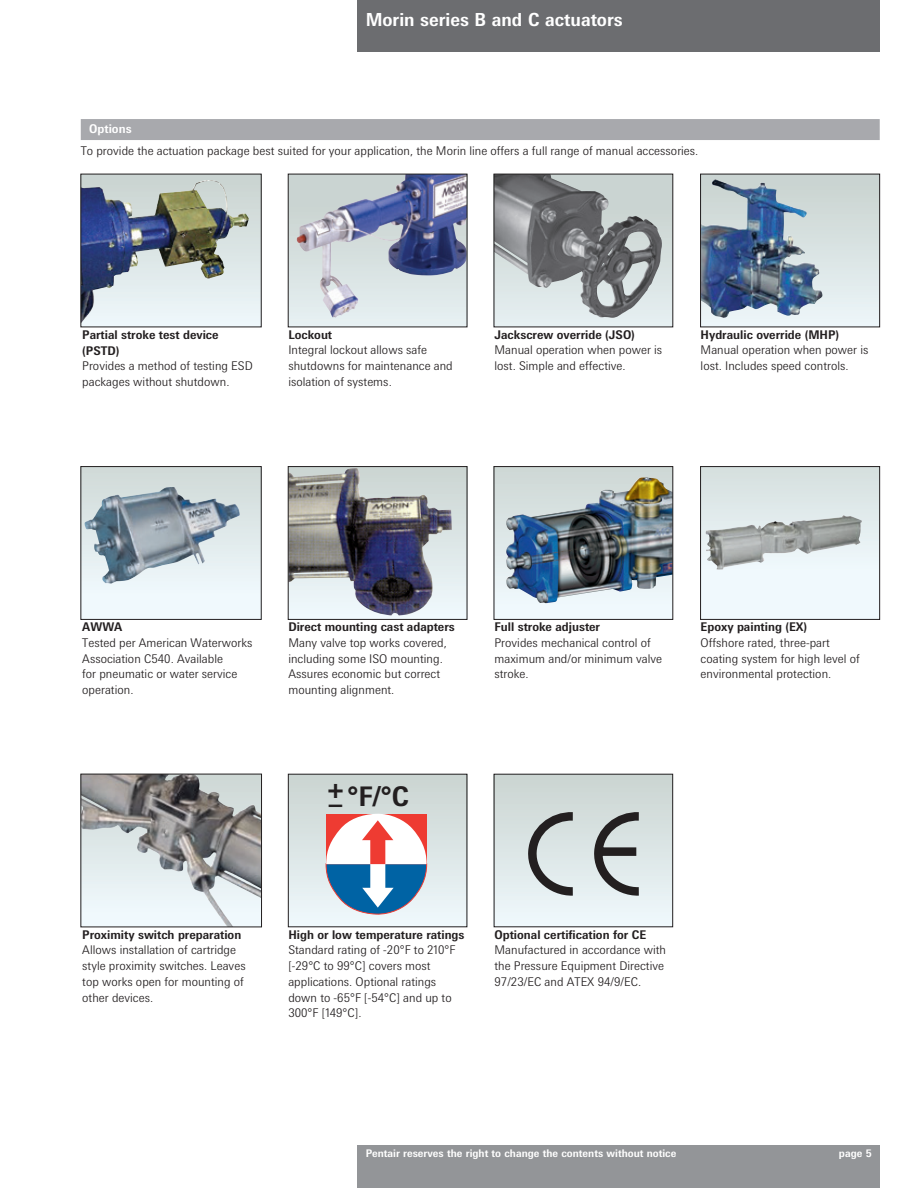
<style>
.page{position:relative;width:918px;height:1188px;background:#fff}
.page>*{position:absolute;margin:0;border:0;box-sizing:border-box;transform-origin:0 0}
.t1{font:700 27px "Messe Univers";color:#231f20}
.t2{font:700 18px "Messe Univers";color:#fff}
.t3{font:300 12px/15.8px "Messe Univers";color:#231f20}
.t4{font:700 12px/15.8px "Messe Univers";color:#231f20}
.t5{font:700 12px "Messe Univers";color:#fff}
.t6{font:700 10.5px "Messe Univers";color:#fff}
</style>
<div class="page">
<div style="left:289px;top:774px;width:179px;height:153px;background:linear-gradient(to bottom,#cad4d0,#f0f9fc)"></div>
<div style="left:494px;top:774px;width:179px;height:153px;background:linear-gradient(to bottom,#cad4d0,#f0f9fc)"></div>
<div style="left:357px;top:0;width:523px;height:52px;background:#6c6d70"></div>
<div style="left:357px;top:1145px;width:523px;height:43px;background:#939598"></div>
<div style="left:81px;top:174px;width:180px;height:153px;background:linear-gradient(to bottom,#c9d3cf,#eef8fb)"></div>
<img style="left:83px;top:180px;width:166px;height:143px">
<svg style="left:290px;top:176px;width:175px;height:149px;background:#99a2bb"></svg>
<img style="left:297px;top:176px;width:108px;height:141px">
<div style="left:494px;top:174px;width:179px;height:153px;background:linear-gradient(to bottom,#c5cfcc,#e5eff0)"></div>
<img style="left:496px;top:176px;width:166px;height:142px">
<div style="left:494px;top:174px;width:179px;height:153px;border:1px solid #231f20"></div>
<div style="left:701px;top:174px;width:179px;height:153px;background:linear-gradient(to bottom,#c8d2ce,#edf6f9)"></div>
<img style="left:702px;top:179px;width:121px;height:139px">
<div style="left:700px;top:174px;width:180px;height:153px;border:1px solid #231f20"></div>
<svg style="left:83px;top:469px;width:176px;height:149px"></svg>
<img style="left:85px;top:487px;width:89px;height:97px">
<div style="left:288px;top:467px;width:179px;height:152px;background:linear-gradient(to bottom,#cad4d1,#f0f9fd)"></div>
<img style="left:290px;top:469px;width:162px;height:148px">
<div style="left:288px;top:467px;width:179px;height:153px;border:1px solid #231f20"></div>
<div style="left:701px;top:467px;width:179px;height:152px;background:linear-gradient(to bottom,#cdd6d4,#f2faff)"></div>
<img style="left:706px;top:516px;width:137px;height:48px">
<div style="left:700px;top:467px;width:180px;height:153px;border:1px solid #231f20"></div>
<svg style="left:83px;top:776px;width:177px;height:149px;background:#bec3c4"></svg>
<img style="left:83px;top:776px;width:102px;height:55px">
<div style="left:81px;top:774px;width:181px;height:153px;border:1px solid #231f20"></div>
<svg style="left:326px;top:813px;width:101px;height:102px"></svg>
<div style="left:288px;top:774px;width:179px;height:153px;border:1px solid #231f20"></div>
<svg style="left:528px;top:812px;width:111px;height:84px;background:#adb3b4"></svg>
<div style="left:494px;top:774px;width:179px;height:153px;border:1px solid #231f20"></div>
<div style="left:494px;top:467px;width:179px;height:152px;background:linear-gradient(to bottom,#cdd7d4,#f2fbff)"></div>
<img style="left:506px;top:477px;width:165px;height:126px">
<div style="left:494px;top:467px;width:179px;height:153px;border:1px solid #231f20"></div>
<div style="left:81px;top:119px;width:799px;height:21px;background:#a8a9ad"></div>
<h2 class="t2" style="left:366px;top:8px;width:259px">Morin series B and C actuators</h2>
<p class="t5" style="left:89px;top:121px;width:44px">Options</p>
<p class="t3" style="left:81px;top:142px;width:619px">To provide the actuation package best suited for your application, the Morin line offers a full range of manual accessories.</p>
<p class="t4" style="left:82px;top:326px;width:138px">Partial stroke test device (PSTD)</p>
<p class="t3" style="left:82px;top:358px;width:172px">Provides a method of testing ESD packages without shutdown.</p>
<p class="t4" style="left:288px;top:326px;width:45px">Lockout</p>
<p class="t3" style="left:288px;top:342px;width:166px">Integral lockout allows safe shutdowns for maintenance and isolation of systems.</p>
<p class="t4" style="left:495px;top:326px;width:142px">Jackscrew override (JSO)</p>
<p class="t3" style="left:495px;top:342px;width:169px">Manual operation when power is lost. Simple and effective.</p>
<p class="t4" style="left:701px;top:326px;width:140px">Hydraulic override (MHP)</p>
<p class="t3" style="left:701px;top:342px;width:169px">Manual operation when power is lost. Includes speed controls.</p>
<p class="t4" style="left:82px;top:619px;width:42px">AWWA</p>
<p class="t3" style="left:82px;top:635px;width:172px">Tested per American Waterworks<br>Association C540. Available<br>for pneumatic or water service operation.</p>
<p class="t4" style="left:288px;top:619px;width:168px">Direct mounting cast adapters</p>
<p class="t3" style="left:288px;top:635px;width:160px">Many valve top works covered, including some ISO mounting.<br>Assures economic but correct mounting alignment.</p>
<h1 class="t1" style="left:327px;top:772px;width:19px">+</h1>
<h1 class="t1" style="left:329px;top:779px;width:82px">– °F/°C</h1>
<p class="t4" style="left:495px;top:619px;width:107px">Full stroke adjuster</p>
<p class="t3" style="left:495px;top:635px;width:169px">Provides mechanical control of maximum and/or minimum valve stroke.</p>
<p class="t4" style="left:701px;top:619px;width:108px">Epoxy painting (EX)</p>
<p class="t3" style="left:701px;top:635px;width:161px">Offshore rated, three-part coating system for high level of environmental protection.</p>
<p class="t4" style="left:82px;top:926px;width:161px">Proximity switch preparation</p>
<p class="t3" style="left:82px;top:942px;width:165px">Allows installation of cartridge style proximity switches. Leaves top works open for mounting of other devices.</p>
<p class="t4" style="left:288px;top:926px;width:178px">High or low temperature ratings</p>
<p class="t3" style="left:288px;top:942px;width:169px">Standard rating of -20°F to 210°F [-29°C to 99°C] covers most applications. Optional ratings down to -65°F [-54°C] and up to<br>300°F [149°C].</p>
<p class="t4" style="left:495px;top:926px;width:153px">Optional certification for CE</p>
<p class="t3" style="left:495px;top:942px;width:173px">Manufactured in accordance with the Pressure Equipment Directive<br>97/23/EC and ATEX 94/9/EC.</p>
<p class="t6" style="left:366px;top:1147px;width:312px">Pentair reserves the right to change the contents without notice</p>
<p class="t6" style="left:839px;top:1147px;width:34px">page 5</p>
</div>
